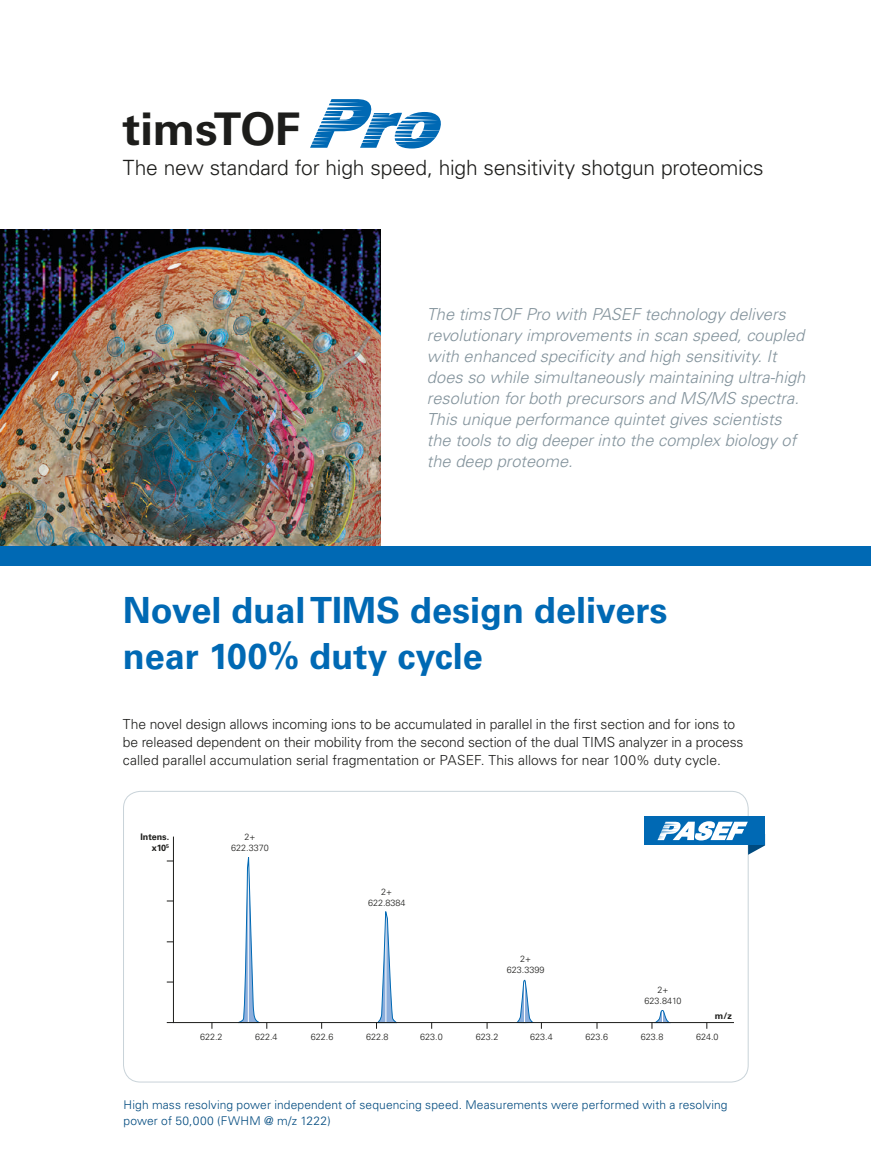
<style>
.page{position:relative;width:871px;height:1165px;background:#fff}
.page>*{position:absolute;margin:0;border:0;box-sizing:border-box;transform-origin:0 0}
.t1{font:700 45px "Univers LT Std";letter-spacing:-.005em;color:#1d1d1b}
.t2{font:700 36px/45px "Univers LT Std";color:#0069b4}
.t3{font:300 21px "Univers LT Std";letter-spacing:-.01em;color:#1d1d1b}
.t4{font:italic 300 16.5px/21px "Univers LT Std";color:#83939c}
.t5{font:300 13.8px/18px "Univers LT Std";letter-spacing:-.005em;color:#1d1d1b}
.t6{font:300 12px/15.8px "Univers LT Std";letter-spacing:.01em;color:#004a7f}
.t7{font:300 9px/10.8px "Univers LT Std";color:#1d1d1b;text-align:center}
.t8{font:700 9px/10.8px "Univers LT Std";color:#1d1d1b;text-align:right}
</style>
<div class="page">
<img style="left:0;top:229px;width:380px;height:317px">
<div style="left:0;top:546px;width:871px;height:20px;background:#0069b4"></div>
<svg style="left:310px;top:99px;width:131px;height:49px"></svg>
<div style="left:644px;top:816px;width:121px;height:29px;background:#0069b4"></div>
<svg style="left:657px;top:821px;width:108px;height:33px"></svg>
<svg style="left:517px;top:979px;width:16px;height:43px"></svg>
<svg style="left:238px;top:857px;width:21px;height:165px"></svg>
<svg style="left:376px;top:911px;width:22px;height:117px"></svg>
<svg style="left:652px;top:1010px;width:18px;height:18px"></svg>
<hr style="left:173px;top:836px;width:1px;height:186px;background:#1d1d1b">
<hr style="left:173px;top:1022px;width:561px;height:1px;background:#1d1d1b">
<h1 class="t1" style="left:123px;top:103px;width:179px">timsTOF</h1>
<p class="t3" style="left:123px;top:155px;width:642px">The new standard for high speed, high sensitivity shotgun proteomics</p>
<p class="t4" style="left:427px;top:304px;width:380px">The timsTOF Pro with PASEF technology delivers revolutionary improvements in scan speed, coupled with enhanced specificity and high sensitivity. It does so while simultaneously maintaining ultra-high resolution for both precursors and MS/MS spectra.<br>This unique performance quintet gives scientists the tools to dig deeper into the complex biology of the deep proteome.</p>
<h2 class="t2" style="left:123px;top:588px;width:546px">Novel dual TIMS design delivers near 100% duty cycle</h2>
<p class="t5" style="left:123px;top:715px;width:622px">The novel design allows incoming ions to be accumulated in parallel in the first section and for ions to be released dependent on their mobility from the second section of the dual TIMS analyzer in a process called parallel accumulation serial fragmentation or PASEF. This allows for near 100% duty cycle.</p>
<p class="t8" style="left:140px;top:831px;width:30px">Intens. x10<sup>5</sup></p>
<p class="t7" style="left:231px;top:831px;width:39px">2+<br>622.3370</p>
<p class="t7" style="left:368px;top:886px;width:39px">2+<br>622.8384</p>
<p class="t7" style="left:200px;top:1031px;width:24px">622.2</p>
<p class="t7" style="left:507px;top:953px;width:39px">2+<br>623.3399</p>
<p class="t7" style="left:644px;top:984px;width:38px">2+<br>623.8410</p>
<p class="t8" style="left:715px;top:1010px;width:18px">m/z</p>
<p class="t7" style="left:255px;top:1031px;width:24px">622.4</p>
<p class="t7" style="left:311px;top:1031px;width:24px">622.6</p>
<p class="t7" style="left:366px;top:1031px;width:24px">622.8</p>
<p class="t7" style="left:420px;top:1031px;width:24px">623.0</p>
<p class="t7" style="left:476px;top:1031px;width:24px">623.2</p>
<p class="t7" style="left:530px;top:1031px;width:24px">623.4</p>
<p class="t7" style="left:585px;top:1031px;width:24px">623.6</p>
<p class="t7" style="left:641px;top:1031px;width:24px">623.8</p>
<p class="t7" style="left:696px;top:1031px;width:24px">624.0</p>
<p class="t6" style="left:124px;top:1096px;width:605px">High mass resolving power independent of sequencing speed. Measurements were performed with a resolving power of 50,000 (FWHM @ m/z 1222)</p>
</div>
